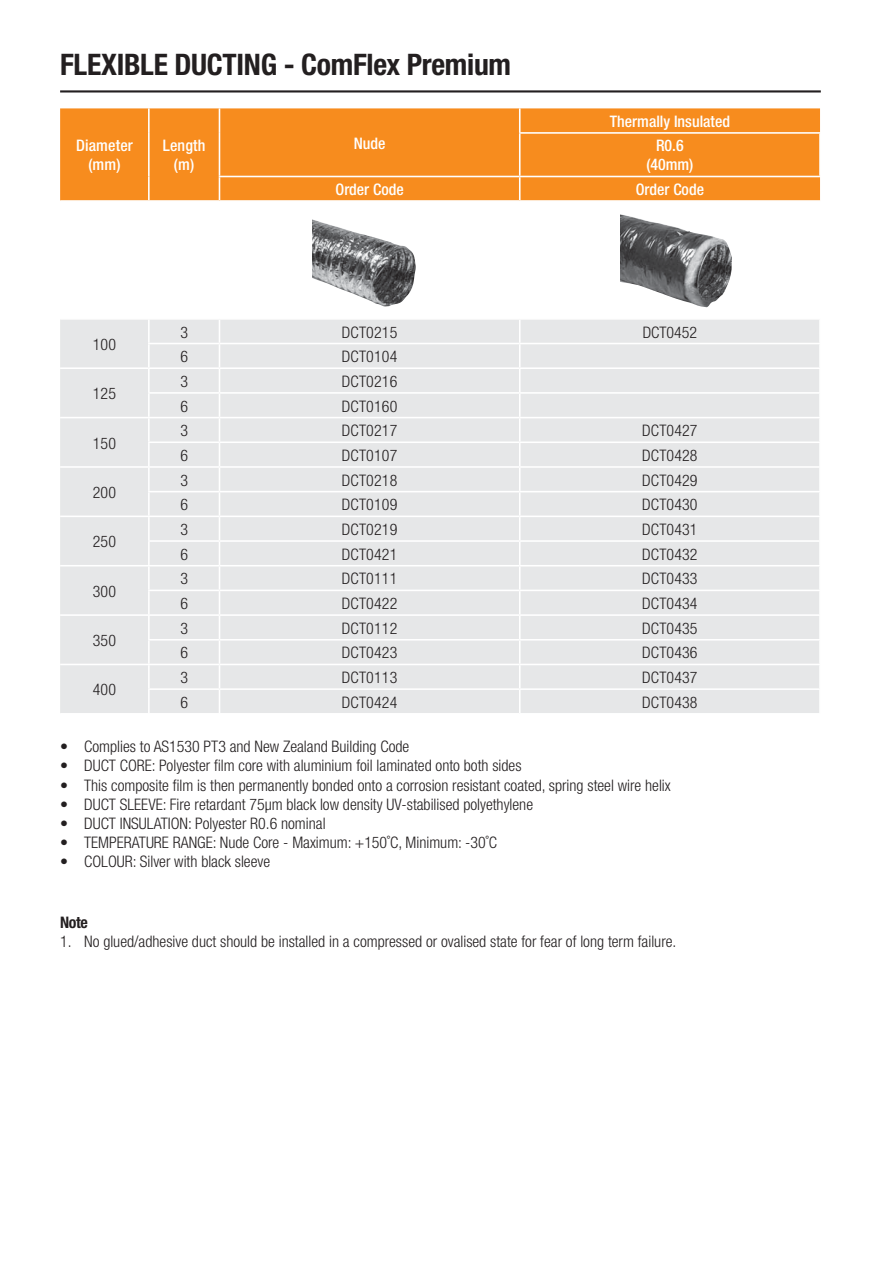
<style>
.page{position:relative;width:893px;height:1263px;background:#fff}
.page>*{position:absolute;margin:0;border:0;box-sizing:border-box;transform-origin:0 0}
.t1{font:700 condensed 29.7px "Helvetica Neue";letter-spacing:-.01em;color:#231f20}
.t2{font:300 condensed 15.9px "Helvetica Neue";color:#231f20}
.t3{font:500 condensed 15.9px/19px "Helvetica Neue";color:#fff;text-align:center}
.t4{font:700 condensed 15.9px "Helvetica Neue";color:#231f20}
</style>
<div class="page">
<hr style="left:60px;top:90px;width:761px;height:3px;background:#231f20">
<div style="left:60px;top:108px;width:760px;height:92px;background:#f78c1e"></div>
<div style="left:60px;top:320px;width:759px;height:393px;background:#e6e7e8"></div>
<hr style="left:520px;top:343px;width:301px;height:1px;background:#fff">
<hr style="left:520px;top:367px;width:301px;height:2px;background:#fff">
<hr style="left:520px;top:392px;width:301px;height:2px;background:#fff">
<hr style="left:520px;top:417px;width:301px;height:1px;background:#fff">
<hr style="left:520px;top:441px;width:301px;height:2px;background:#fff">
<hr style="left:520px;top:466px;width:301px;height:2px;background:#fff">
<hr style="left:520px;top:491px;width:301px;height:1px;background:#fff">
<hr style="left:520px;top:516px;width:301px;height:1px;background:#fff">
<hr style="left:520px;top:540px;width:301px;height:2px;background:#fff">
<hr style="left:520px;top:565px;width:301px;height:2px;background:#fff">
<hr style="left:520px;top:590px;width:301px;height:1px;background:#fff">
<hr style="left:520px;top:614px;width:301px;height:2px;background:#fff">
<hr style="left:520px;top:639px;width:301px;height:2px;background:#fff">
<hr style="left:520px;top:664px;width:301px;height:1px;background:#fff">
<hr style="left:520px;top:688px;width:301px;height:2px;background:#fff">
<hr style="left:148px;top:108px;width:2px;height:25px;background:#fff">
<hr style="left:148px;top:133px;width:2px;height:44px;background:#fff">
<hr style="left:148px;top:177px;width:2px;height:23px;background:#fff">
<svg style="left:219px;top:108px;width:1px;height:25px"></svg>
<svg style="left:519px;top:108px;width:1px;height:24px"></svg>
<hr style="left:219px;top:133px;width:1px;height:43px;background:#fff">
<hr style="left:519px;top:132px;width:302px;height:2px;background:#fff">
<hr style="left:519px;top:134px;width:1px;height:42px;background:#fff">
<hr style="left:819px;top:134px;width:2px;height:42px;background:#fff">
<hr style="left:219px;top:176px;width:301px;height:1px;background:#fff">
<svg style="left:219px;top:177px;width:1px;height:23px"></svg>
<hr style="left:520px;top:176px;width:301px;height:1px;background:#fff">
<svg style="left:519px;top:177px;width:1px;height:23px"></svg>
<hr style="left:148px;top:320px;width:2px;height:23px;background:#fff">
<hr style="left:148px;top:344px;width:2px;height:23px;background:#fff">
<hr style="left:219px;top:343px;width:301px;height:1px;background:#fff">
<hr style="left:60px;top:367px;width:89px;height:2px;background:#fff">
<hr style="left:148px;top:343px;width:71px;height:1px;background:#fff">
<hr style="left:149px;top:367px;width:70px;height:2px;background:#fff">
<hr style="left:148px;top:369px;width:2px;height:23px;background:#fff">
<hr style="left:219px;top:367px;width:301px;height:2px;background:#fff">
<hr style="left:148px;top:392px;width:71px;height:2px;background:#fff">
<hr style="left:148px;top:394px;width:2px;height:23px;background:#fff">
<hr style="left:219px;top:392px;width:301px;height:2px;background:#fff">
<hr style="left:60px;top:417px;width:159px;height:1px;background:#fff">
<hr style="left:148px;top:418px;width:2px;height:23px;background:#fff">
<hr style="left:219px;top:417px;width:301px;height:1px;background:#fff">
<hr style="left:148px;top:441px;width:71px;height:2px;background:#fff">
<hr style="left:148px;top:443px;width:2px;height:23px;background:#fff">
<hr style="left:219px;top:441px;width:301px;height:2px;background:#fff">
<hr style="left:60px;top:466px;width:159px;height:2px;background:#fff">
<hr style="left:148px;top:468px;width:2px;height:23px;background:#fff">
<hr style="left:219px;top:466px;width:301px;height:2px;background:#fff">
<hr style="left:148px;top:491px;width:71px;height:1px;background:#fff">
<hr style="left:148px;top:492px;width:2px;height:24px;background:#fff">
<hr style="left:219px;top:491px;width:301px;height:1px;background:#fff">
<hr style="left:60px;top:516px;width:159px;height:1px;background:#fff">
<hr style="left:148px;top:517px;width:2px;height:23px;background:#fff">
<hr style="left:219px;top:516px;width:301px;height:1px;background:#fff">
<hr style="left:148px;top:540px;width:71px;height:2px;background:#fff">
<hr style="left:148px;top:542px;width:2px;height:23px;background:#fff">
<hr style="left:219px;top:540px;width:301px;height:2px;background:#fff">
<hr style="left:60px;top:565px;width:159px;height:2px;background:#fff">
<hr style="left:148px;top:567px;width:2px;height:23px;background:#fff">
<hr style="left:219px;top:565px;width:301px;height:2px;background:#fff">
<hr style="left:148px;top:590px;width:71px;height:1px;background:#fff">
<hr style="left:148px;top:591px;width:2px;height:23px;background:#fff">
<hr style="left:219px;top:590px;width:301px;height:1px;background:#fff">
<hr style="left:60px;top:614px;width:159px;height:2px;background:#fff">
<hr style="left:148px;top:616px;width:2px;height:23px;background:#fff">
<hr style="left:219px;top:614px;width:301px;height:2px;background:#fff">
<hr style="left:148px;top:639px;width:71px;height:2px;background:#fff">
<hr style="left:148px;top:641px;width:2px;height:23px;background:#fff">
<hr style="left:219px;top:639px;width:301px;height:2px;background:#fff">
<hr style="left:60px;top:664px;width:159px;height:1px;background:#fff">
<hr style="left:148px;top:665px;width:2px;height:23px;background:#fff">
<hr style="left:219px;top:664px;width:301px;height:1px;background:#fff">
<hr style="left:148px;top:688px;width:71px;height:2px;background:#fff">
<hr style="left:148px;top:690px;width:2px;height:23px;background:#fff">
<hr style="left:219px;top:688px;width:301px;height:2px;background:#fff">
<svg style="left:219px;top:320px;width:1px;height:393px"></svg>
<svg style="left:519px;top:320px;width:1px;height:393px"></svg>
<img style="left:313px;top:219px;width:103px;height:88px">
<img style="left:620px;top:214px;width:112px;height:93px">
<h1 class="t1" style="left:60px;top:54px;width:452px">FLEXIBLE DUCTING - ComFlex Premium</h1>
<p class="t3" style="left:76px;top:138px;width:58px">Diameter (mm)</p>
<p class="t3" style="left:163px;top:138px;width:44px">Length (m)</p>
<p class="t3" style="left:354px;top:135px;width:33px">Nude</p>
<p class="t3" style="left:610px;top:110px;width:122px;line-height:24.5px">Thermally Insulated<br>R0.6</p>
<p class="t3" style="left:646px;top:157px;width:49px">(40mm)</p>
<p class="t2" style="left:93px;top:339px;width:25px">100</p>
<p class="t2" style="left:93px;top:388px;width:25px">125</p>
<p class="t2" style="left:93px;top:437px;width:25px">150</p>
<p class="t2" style="left:93px;top:487px;width:25px">200</p>
<p class="t2" style="left:93px;top:536px;width:25px">250</p>
<p class="t2" style="left:93px;top:585px;width:25px">300</p>
<p class="t2" style="left:93px;top:635px;width:25px">350</p>
<p class="t2" style="left:93px;top:684px;width:25px">400</p>
<p class="t3" style="left:335px;top:181px;width:70px">Order Code</p>
<p class="t3" style="left:636px;top:181px;width:70px">Order Code</p>
<p class="t2" style="left:180px;top:326px;width:9px">3</p>
<p class="t2" style="left:342px;top:326px;width:57px">DCT0215</p>
<p class="t2" style="left:643px;top:326px;width:56px">DCT0452</p>
<p class="t2" style="left:180px;top:351px;width:9px">6</p>
<p class="t2" style="left:342px;top:351px;width:57px">DCT0104</p>
<p class="t2" style="left:180px;top:376px;width:9px">3</p>
<p class="t2" style="left:342px;top:376px;width:57px">DCT0216</p>
<p class="t2" style="left:180px;top:400px;width:9px">6</p>
<p class="t2" style="left:342px;top:400px;width:57px">DCT0160</p>
<p class="t2" style="left:180px;top:425px;width:9px">3</p>
<p class="t2" style="left:342px;top:425px;width:57px">DCT0217</p>
<p class="t2" style="left:642px;top:425px;width:57px">DCT0427</p>
<p class="t2" style="left:180px;top:450px;width:9px">6</p>
<p class="t2" style="left:342px;top:450px;width:57px">DCT0107</p>
<p class="t2" style="left:642px;top:450px;width:57px">DCT0428</p>
<p class="t2" style="left:180px;top:474px;width:9px">3</p>
<p class="t2" style="left:342px;top:474px;width:57px">DCT0218</p>
<p class="t2" style="left:642px;top:474px;width:57px">DCT0429</p>
<p class="t2" style="left:180px;top:499px;width:9px">6</p>
<p class="t2" style="left:342px;top:499px;width:57px">DCT0109</p>
<p class="t2" style="left:642px;top:499px;width:57px">DCT0430</p>
<p class="t2" style="left:180px;top:524px;width:9px">3</p>
<p class="t2" style="left:342px;top:524px;width:57px">DCT0219</p>
<p class="t2" style="left:642px;top:524px;width:57px">DCT0431</p>
<p class="t2" style="left:180px;top:548px;width:9px">6</p>
<p class="t2" style="left:342px;top:548px;width:57px">DCT0421</p>
<p class="t2" style="left:642px;top:548px;width:57px">DCT0432</p>
<p class="t2" style="left:180px;top:573px;width:9px">3</p>
<p class="t2" style="left:342px;top:573px;width:57px">DCT0111</p>
<p class="t2" style="left:642px;top:573px;width:57px">DCT0433</p>
<p class="t2" style="left:180px;top:598px;width:9px">6</p>
<p class="t2" style="left:342px;top:598px;width:57px">DCT0422</p>
<p class="t2" style="left:642px;top:598px;width:57px">DCT0434</p>
<p class="t2" style="left:180px;top:622px;width:9px">3</p>
<p class="t2" style="left:342px;top:622px;width:57px">DCT0112</p>
<p class="t2" style="left:642px;top:622px;width:57px">DCT0435</p>
<p class="t2" style="left:180px;top:647px;width:9px">6</p>
<p class="t2" style="left:342px;top:647px;width:57px">DCT0423</p>
<p class="t2" style="left:642px;top:647px;width:57px">DCT0436</p>
<p class="t2" style="left:180px;top:672px;width:9px">3</p>
<p class="t2" style="left:342px;top:672px;width:57px">DCT0113</p>
<p class="t2" style="left:642px;top:672px;width:57px">DCT0437</p>
<p class="t2" style="left:180px;top:696px;width:9px">6</p>
<p class="t2" style="left:342px;top:696px;width:57px">DCT0424</p>
<p class="t2" style="left:642px;top:696px;width:57px">DCT0438</p>
<p class="t2" style="left:60px;top:741px;width:351px">• Complies to AS1530 PT3 and New Zealand Building Code</p>
<p class="t2" style="left:60px;top:760px;width:463px">• DUCT CORE: Polyester film core with aluminium foil laminated onto both sides</p>
<p class="t2" style="left:60px;top:779px;width:612px">• This composite film is then permanently bonded onto a corrosion resistant coated, spring steel wire helix</p>
<p class="t2" style="left:60px;top:798px;width:474px">• DUCT SLEEVE: Fire retardant 75µm black low density UV-stabilised polyethylene</p>
<p class="t2" style="left:60px;top:817px;width:267px">• DUCT INSULATION: Polyester R0.6 nominal</p>
<p class="t2" style="left:60px;top:836px;width:438px">• TEMPERATURE RANGE: Nude Core - Maximum: +150˚C, Minimum: -30˚C</p>
<p class="t2" style="left:60px;top:856px;width:212px">• COLOUR: Silver with black sleeve</p>
<p class="t4" style="left:60px;top:917px;width:29px">Note</p>
<p class="t2" style="left:60px;top:936px;width:618px">1. No glued/adhesive duct should be installed in a compressed or ovalised state for fear of long term failure.</p>
</div>
